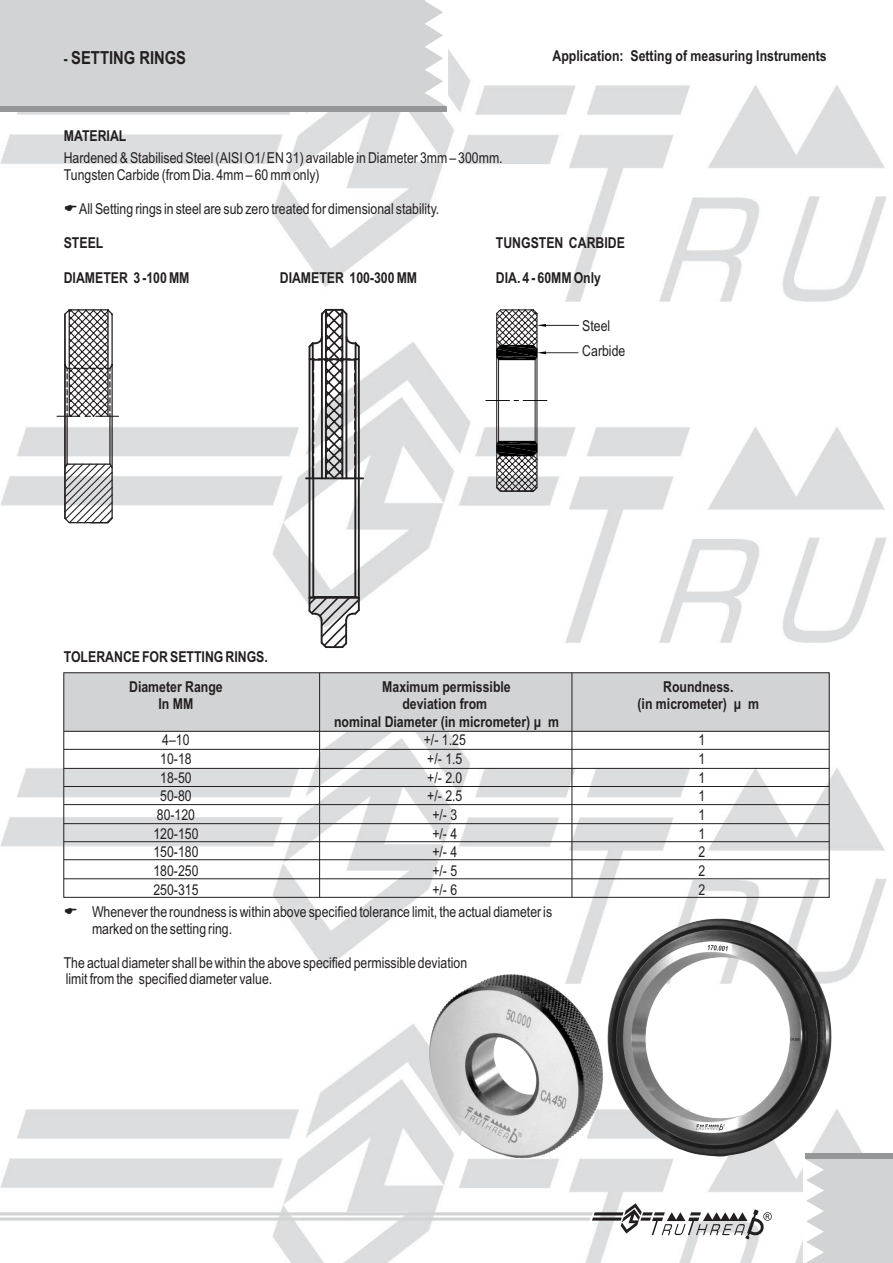
<style>
.page{position:relative;width:893px;height:1263px;background:#fff}
.page>*{position:absolute;margin:0;border:0;box-sizing:border-box;transform-origin:0 0}
.t1{font:700 18px "Arial Narrow";color:#231f20}
.t2{font:15px/17px "Arial Narrow";color:#231f20}
.t3{font:700 15px "Arial Narrow";color:#231f20}
.s1{font-size:15px}
</style>
<div class="page">
<img style="left:0;top:49px;width:893px;height:1214px">
<div style="left:64px;top:673px;width:765px;height:58px;background:#d1d3d4"></div>
<div style="left:805px;top:1154px;width:88px;height:5px;background:#949698"></div>
<div style="left:0;top:0;width:446px;height:106px;background:#d1d3d4"></div>
<div style="left:0;top:106px;width:446px;height:6px;background:#949698"></div>
<div style="left:803px;top:1159px;width:90px;height:104px;background:#d1d3d4"></div>
<svg style="left:425px;top:0;width:23px;height:107px"></svg>
<svg style="left:0;top:1203px;width:772px;height:36px"></svg>
<svg style="left:803px;top:1173px;width:21px;height:90px"></svg>
<div style="left:63px;top:672px;width:767px;height:226px;border:1px solid #231f20"></div>
<svg style="left:56px;top:308px;width:64px;height:216px"></svg>
<hr style="left:546px;top:325px;width:33px;height:1px;background:#231f20">
<hr style="left:546px;top:352px;width:32px;height:1px;background:#231f20">
<svg style="left:304px;top:307px;width:61px;height:343px"></svg>
<hr style="left:319px;top:673px;width:1px;height:224px;background:#231f20">
<hr style="left:64px;top:731px;width:765px;height:1px;background:#231f20">
<hr style="left:64px;top:749px;width:765px;height:1px;background:#231f20">
<hr style="left:64px;top:768px;width:765px;height:1px;background:#231f20">
<hr style="left:64px;top:823px;width:765px;height:1px;background:#231f20">
<hr style="left:64px;top:804px;width:765px;height:1px;background:#231f20">
<hr style="left:64px;top:786px;width:765px;height:1px;background:#231f20">
<hr style="left:64px;top:841px;width:765px;height:1px;background:#231f20">
<hr style="left:64px;top:859px;width:765px;height:1px;background:#231f20">
<hr style="left:64px;top:878px;width:765px;height:1px;background:#231f20">
<hr style="left:572px;top:673px;width:1px;height:224px;background:#231f20">
<svg style="left:485px;top:308px;width:62px;height:185px"></svg>
<img style="left:592px;top:905px;width:258px;height:268px">
<img style="left:430px;top:975px;width:174px;height:190px">
<svg style="left:65px;top:205px;width:12px;height:6px"></svg>
<svg style="left:65px;top:907px;width:12px;height:6px"></svg>
<p class="t1" style="left:64px;top:50px;width:124px"><span class="s1">-</span> SETTING RINGS</p>
<p class="t3" style="left:553px;top:50px;width:276px">Application: Setting of measuring Instruments</p>
<p class="t3" style="left:64px;top:130px;width:64px">MATERIAL</p>
<p class="t2" style="left:64px;top:151px;width:440px">Hardened &amp; Stabilised Steel (AISI O1/ EN 31) available in Diameter 3mm – 300mm.<br>Tungsten Carbide (from Dia. 4mm – 60 mm only)</p>
<p class="t2" style="left:79px;top:202px;width:362px">All Setting rings in steel are sub zero treated for dimensional stability.</p>
<p class="t3" style="left:64px;top:238px;width:41px">STEEL</p>
<p class="t3" style="left:496px;top:238px;width:131px">TUNGSTEN CARBIDE</p>
<p class="t3" style="left:64px;top:272px;width:127px">DIAMETER 3 -100 MM</p>
<p class="t3" style="left:280px;top:272px;width:139px">DIAMETER 100-300 MM</p>
<p class="t3" style="left:496px;top:272px;width:107px">DIA. 4 - 60MM Only</p>
<p class="t3" style="left:64px;top:651px;width:206px">TOLERANCE FOR SETTING RINGS.</p>
<p class="t2" style="left:582px;top:315px;width:45px;line-height:25px">Steel<br>Carbide</p>
<p class="t3" style="left:663px;top:681px;width:72px">Roundness.</p>
<p class="t3" style="left:129px;top:681px;width:95px">Diameter Range</p>
<p class="t3" style="left:382px;top:681px;width:130px">Maximum permissible</p>
<p class="t3" style="left:159px;top:698px;width:36px">In MM</p>
<p class="t3" style="left:402px;top:698px;width:86px">deviation from</p>
<p class="t3" style="left:637px;top:698px;width:123px">(in micrometer) μ m</p>
<p class="t2" style="left:162px;top:733px;width:29px">4–10</p>
<p class="t2" style="left:424px;top:733px;width:44px">+/- 1.25</p>
<p class="t2" style="left:698px;top:733px;width:8px">1</p>
<p class="t2" style="left:160px;top:751px;width:33px">10-18</p>
<p class="t2" style="left:427px;top:751px;width:37px">+/- 1.5</p>
<p class="t2" style="left:698px;top:751px;width:8px">1</p>
<p class="t2" style="left:160px;top:770px;width:33px">18-50</p>
<p class="t2" style="left:427px;top:770px;width:37px">+/- 2.0</p>
<p class="t2" style="left:698px;top:770px;width:8px">1</p>
<p class="t2" style="left:160px;top:789px;width:33px">50-80</p>
<p class="t2" style="left:427px;top:789px;width:37px">+/- 2.5</p>
<p class="t2" style="left:698px;top:789px;width:8px">1</p>
<p class="t2" style="left:157px;top:807px;width:40px">80-120</p>
<p class="t2" style="left:432px;top:807px;width:26px">+/- 3</p>
<p class="t2" style="left:698px;top:807px;width:8px">1</p>
<p class="t2" style="left:153px;top:826px;width:47px">120-150</p>
<p class="t2" style="left:432px;top:826px;width:26px">+/- 4</p>
<p class="t2" style="left:698px;top:826px;width:8px">1</p>
<p class="t2" style="left:153px;top:845px;width:47px">150-180</p>
<p class="t2" style="left:432px;top:845px;width:26px">+/- 4</p>
<p class="t2" style="left:698px;top:845px;width:8px">2</p>
<p class="t2" style="left:153px;top:864px;width:47px">180-250</p>
<p class="t2" style="left:432px;top:864px;width:26px">+/- 5</p>
<p class="t2" style="left:698px;top:864px;width:8px">2</p>
<p class="t2" style="left:153px;top:882px;width:47px">250-315</p>
<p class="t2" style="left:432px;top:882px;width:26px">+/- 6</p>
<p class="t2" style="left:698px;top:882px;width:8px">2</p>
<p class="t3" style="left:334px;top:716px;width:226px">nominal Diameter (in micrometer) μ m</p>
<p class="t2" style="left:92px;top:904px;width:462px">Whenever the roundness is within above specified tolerance limit, the actual diameter is marked on the setting ring.</p>
<p class="t2" style="left:64px;top:955px;width:405px">The actual diameter shall be within the above specified permissible deviation limit from the specified diameter value.</p>
</div>
